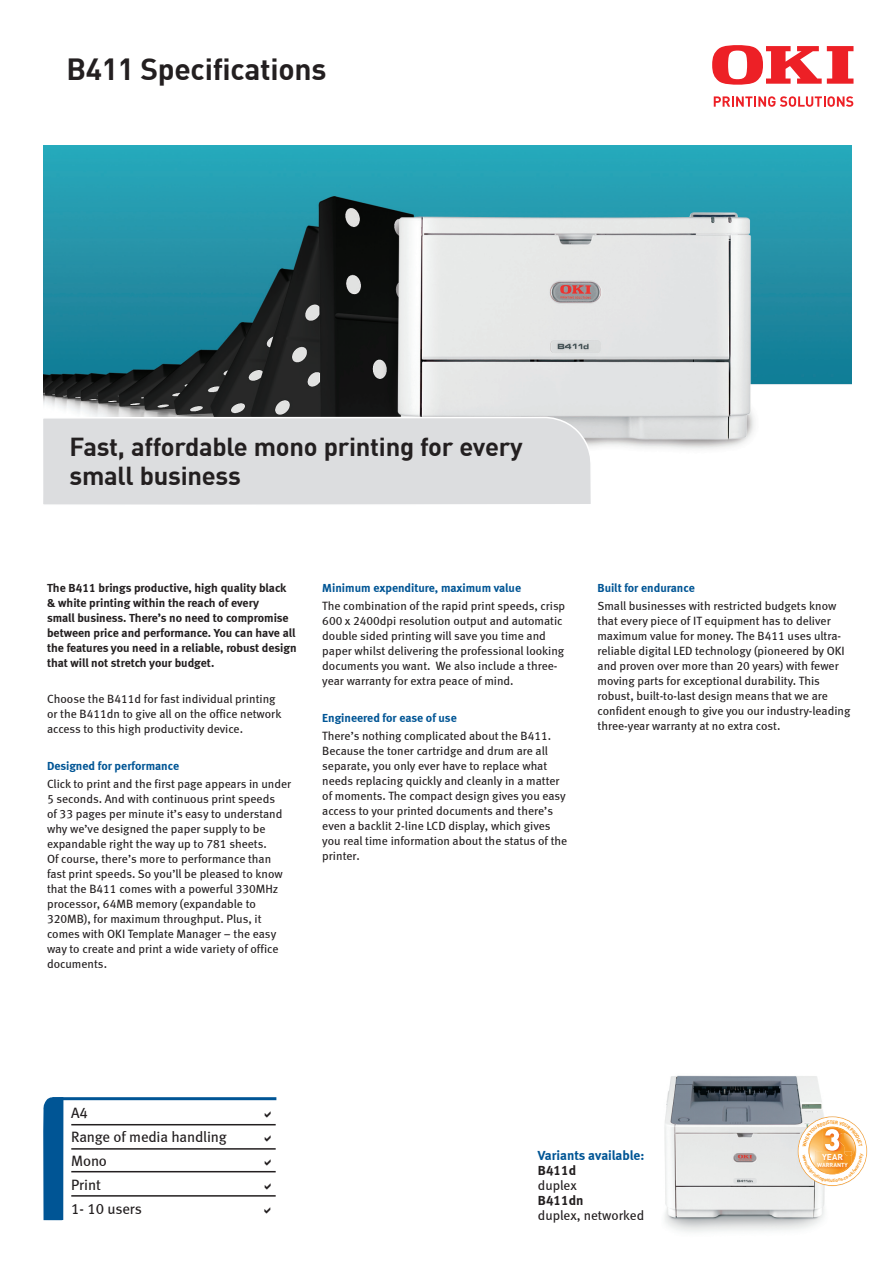
<style>
.page{position:relative;width:893px;height:1263px;background:#fff}
.page>*{position:absolute;margin:0;border:0;box-sizing:border-box;transform-origin:0 0}
.MainSubHead{font:700 30px "DIN";letter-spacing:-.01em;color:#231f20}
.t1{font:700 25.5px/28.5px "DIN";letter-spacing:-.01em;color:#231f20}
.t2{font:15px "Meta Book LF";letter-spacing:-.01em;color:#231f20}
.t3{font:13.5px/15px "Meta Book LF";color:#231f20}
.t4{font:13.5px/15px "Meta Bold LF";color:#005595}
.BodyText{font:12px/15px "Meta Book LF";color:#231f20}
.BodyText-2{font:12px/15px "Meta Bold LF";color:#231f20}
.BodyText-3{font:12px "Meta Bold LF";color:#005595}
.t5{font:700 8.55px "DIN";color:#fff}
.t6{font:700 5.85px "DIN";color:#fff}
.s1{color:#231f20}
.s2{font-family:"Meta Bold LF"}
</style>
<div class="page">
<img style="left:44px;top:146px;width:807px;height:303px">
<svg style="left:714px;top:96px;width:139px;height:11px"></svg>
<svg style="left:712px;top:45px;width:141px;height:40px"></svg>
<img style="left:664px;top:1075px;width:161px;height:157px">
<div style="left:43px;top:416px;width:550px;height:89px;background:#dcdddf"></div>
<div style="left:43px;top:1097px;width:20px;height:123px;background:#005595"></div>
<hr style="left:52px;top:1097px;width:224px;height:3px;background:#005595">
<hr style="left:71px;top:1124px;width:205px;height:1px;background:#231f20">
<hr style="left:71px;top:1148px;width:205px;height:1px;background:#231f20">
<hr style="left:71px;top:1171px;width:205px;height:1px;background:#231f20">
<hr style="left:71px;top:1195px;width:205px;height:1px;background:#231f20">
<svg style="left:798px;top:1116px;width:69px;height:70px"></svg>
<p class="MainSubHead" style="left:66px;top:50px;width:261px">B411 Specifications</p>
<p class="t1" style="left:70px;top:432px;width:455px">Fast, affordable mono printing for every small business</p>
<p class="BodyText-2" style="left:47px;top:580px;width:251px">The B411 brings productive, high quality black &amp; white printing within the reach of every<br>small business. There’s no need to compromise between price and performance. You can have all the features you need in a reliable, robust design that will not stretch your budget.</p>
<p class="BodyText" style="left:47px;top:692px;width:236px">Choose the B411d for fast individual printing or the B411dn to give all on the office network access to this high productivity device.</p>
<p class="BodyText-3" style="left:47px;top:758px;width:134px">Designed for performance</p>
<p class="BodyText" style="left:47px;top:776px;width:246px">Click to print and the first page appears in under 5 seconds. And with continuous print speeds<br>of 33 pages per minute it’s easy to understand why we’ve designed the paper supply to be expandable right the way up to 781 sheets.<br>Of course, there’s more to performance than fast print speeds. So you’ll be pleased to know that the B411 comes with a powerful 330MHz processor, 64MB memory (expandable to 320MB), for maximum throughput. Plus, it comes with OKI Template Manager – the easy way to create and print a wide variety of office documents.</p>
<p class="BodyText-3" style="left:322px;top:581px;width:200px">Minimum expenditure, maximum value</p>
<p class="BodyText" style="left:322px;top:598px;width:245px">The combination of the rapid print speeds, crisp 600 x 2400dpi resolution output and automatic double sided printing will save you time and paper whilst delivering the professional looking documents you want. We also include a three&shy;year warranty for extra peace of mind.</p>
<p class="BodyText-3" style="left:322px;top:710px;width:136px">Engineered for ease of use</p>
<p class="BodyText" style="left:322px;top:728px;width:246px">There’s nothing complicated about the B411.<br>Because the toner cartridge and drum are all separate, you only ever have to replace what needs replacing quickly and cleanly in a matter of moments. The compact design gives you easy access to your printed documents and there’s even a backlit 2-line LCD display, which gives you real time information about the status of the printer.</p>
<p class="BodyText-3" style="left:597px;top:581px;width:99px">Built for endurance</p>
<p class="BodyText" style="left:597px;top:598px;width:254px">Small businesses with restricted budgets know that every piece of IT equipment has to deliver maximum value for money. The B411 uses ultra&shy;reliable digital LED technology (pioneered by OKI and proven over more than 20 years) with fewer moving parts for exceptional durability. This robust, built-to-last design means that we are confident enough to give you our industry-leading three-year warranty at no extra cost.</p>
<p class="t2" style="left:71px;top:1103px;width:18px">A4</p>
<p class="t2" style="left:71px;top:1127px;width:157px">Range of media handling</p>
<p class="t2" style="left:71px;top:1151px;width:37px">Mono</p>
<p class="t2" style="left:71px;top:1175px;width:31px">Print</p>
<p class="t2" style="left:71px;top:1199px;width:72px">1- 10 users</p>
<p class="t4" style="left:538px;top:1148px;width:108px">Variants available:<br><span class="s1">B411d</span></p>
<p class="t3" style="left:538px;top:1178px;width:40px">duplex</p>
<p class="t3" style="left:538px;top:1193px;width:108px"><span class="s2">B411dn<br></span>duplex, networked</p>
<p class="t5" style="left:822px;top:1151px;width:22px">YEAR</p>
<p class="t6" style="left:817px;top:1161px;width:32px">WARRANTY</p>
</div>
